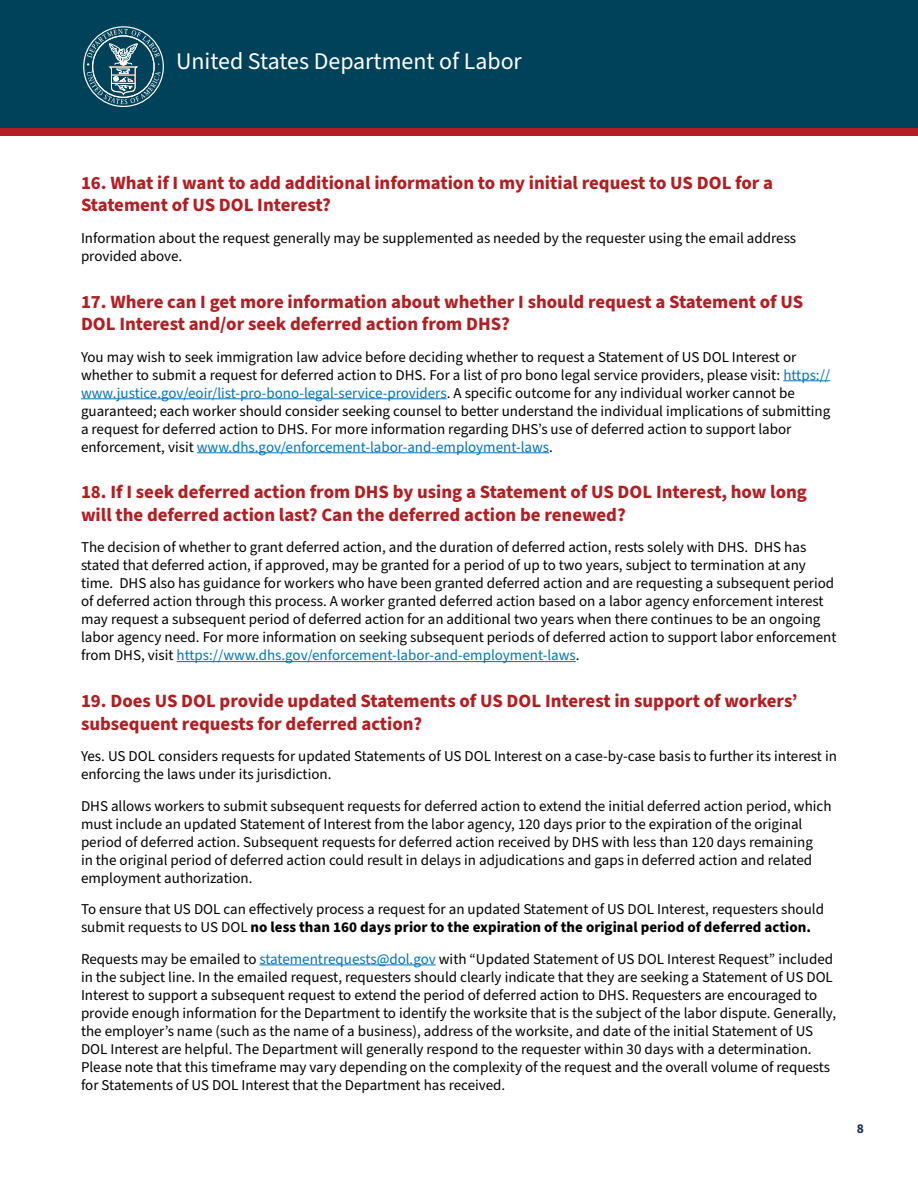
<style>
.page{position:relative;width:918px;height:1188px;background:#fff}
.page>*{position:absolute;margin:0;border:0;box-sizing:border-box;transform-origin:0 0}
.t1{font:23.85px "Source Sans Pro";color:#fff}
.t2{font:700 18.75px/22.5px "Source Sans Pro";color:#b41d21}
.t3{font:15px/18px "Source Sans Pro";color:#000}
.t4{font:700 13.5px "Source Sans Pro";color:#192e5d}
.s1{color:#0075be}
.s2{font-weight:700}
</style>
<div class="page">
<div style="left:0;top:0;width:918px;height:128px;background:#004259"></div>
<div style="left:0;top:128px;width:918px;height:8px;background:#b41d21"></div>
<div style="left:83px;top:26px;width:81px;height:81px;border:1px solid #fff;border-radius:50%"></div>
<svg style="left:87px;top:29px;width:73px;height:75px"></svg>
<hr style="left:783px;top:380px;width:47px;height:1px;background:#0075be">
<hr style="left:81px;top:398px;width:366px;height:1px;background:#0075be">
<hr style="left:197px;top:452px;width:352px;height:1px;background:#0075be">
<hr style="left:177px;top:661px;width:399px;height:1px;background:#0075be">
<hr style="left:259px;top:965px;width:177px;height:1px;background:#0075be">
<h1 class="t1" style="left:176px;top:46px;width:347px">United States Department of Labor</h1>
<h3 class="t2" style="left:81px;top:172px;width:694px">16. What if I want to add additional information to my initial request to US DOL for a<br>Statement of US DOL Interest?</h3>
<p class="t3" style="left:81px;top:229px;width:717px">Information about the request generally may be supplemented as needed by the requester using the email address provided above.</p>
<h3 class="t2" style="left:81px;top:291px;width:724px">17. Where can I get more information about whether I should request a Statement of US<br>DOL Interest and/or seek deferred action from DHS?</h3>
<p class="t3" style="left:81px;top:348px;width:751px">You may wish to seek immigration law advice before deciding whether to request a Statement of US DOL Interest or whether to submit a request for deferred action to DHS. For a list of pro bono legal service providers, please visit: <span class="s1">https:// www.justice.gov/eoir/list-pro-bono-legal-service-providers</span>. A specific outcome for any individual worker cannot be guaranteed; each worker should consider seeking counsel to better understand the individual implications of submitting a request for deferred action to DHS. For more information regarding DHS’s use of deferred action to support labor enforcement, visit <span class="s1">www.dhs.gov/enforcement-labor-and-employment-laws</span>.</p>
<h3 class="t2" style="left:81px;top:481px;width:728px">18. If I seek deferred action from DHS by using a Statement of US DOL Interest, how long will the deferred action last? Can the deferred action be renewed?</h3>
<p class="t3" style="left:81px;top:539px;width:757px">The decision of whether to grant deferred action, and the duration of deferred action, rests solely with DHS. DHS has stated that deferred action, if approved, may be granted for a period of up to two years, subject to termination at any time. DHS also has guidance for workers who have been granted deferred action and are requesting a subsequent period of deferred action through this process. A worker granted deferred action based on a labor agency enforcement interest may request a subsequent period of deferred action for an additional two years when there continues to be an ongoing labor agency need. For more information on seeking subsequent periods of deferred action to support labor enforcement from DHS, visit <span class="s1">https://www.dhs.gov/enforcement-labor-and-employment-laws</span>.</p>
<h3 class="t2" style="left:81px;top:690px;width:718px">19. Does US DOL provide updated Statements of US DOL Interest in support of workers’ subsequent requests for deferred action?</h3>
<p class="t3" style="left:81px;top:748px;width:757px">Yes. US DOL considers requests for updated Statements of US DOL Interest on a case-by-case basis to further its interest in enforcing the laws under its jurisdiction.</p>
<p class="t3" style="left:81px;top:797px;width:752px">DHS allows workers to submit subsequent requests for deferred action to extend the initial deferred action period, which must include an updated Statement of Interest from the labor agency, 120 days prior to the expiration of the original period of deferred action. Subsequent requests for deferred action received by DHS with less than 120 days remaining<br>in the original period of deferred action could result in delays in adjudications and gaps in deferred action and related employment authorization.</p>
<p class="t3" style="left:81px;top:901px;width:745px">To ensure that US DOL can effectively process a request for an updated Statement of US DOL Interest, requesters should submit requests to US DOL <span class="s2">no less than 160 days prior to the expiration of the original period of deferred action.</span></p>
<p class="t3" style="left:81px;top:950px;width:757px">Requests may be emailed to <span class="s1">statementrequests@dol.gov</span> with “Updated Statement of US DOL Interest Request” included in the subject line. In the emailed request, requesters should clearly indicate that they are seeking a Statement of US DOL Interest to support a subsequent request to extend the period of deferred action to DHS. Requesters are encouraged to provide enough information for the Department to identify the worksite that is the subject of the labor dispute. Generally, the employer’s name (such as the name of a business), address of the worksite, and date of the initial Statement of US DOL Interest are helpful. The Department will generally respond to the requester within 30 days with a determination.<br>Please note that this timeframe may vary depending on the complexity of the request and the overall volume of requests for Statements of US DOL Interest that the Department has received.</p>
<p class="t4" style="left:857px;top:1119px;width:9px">8</p>
</div>
